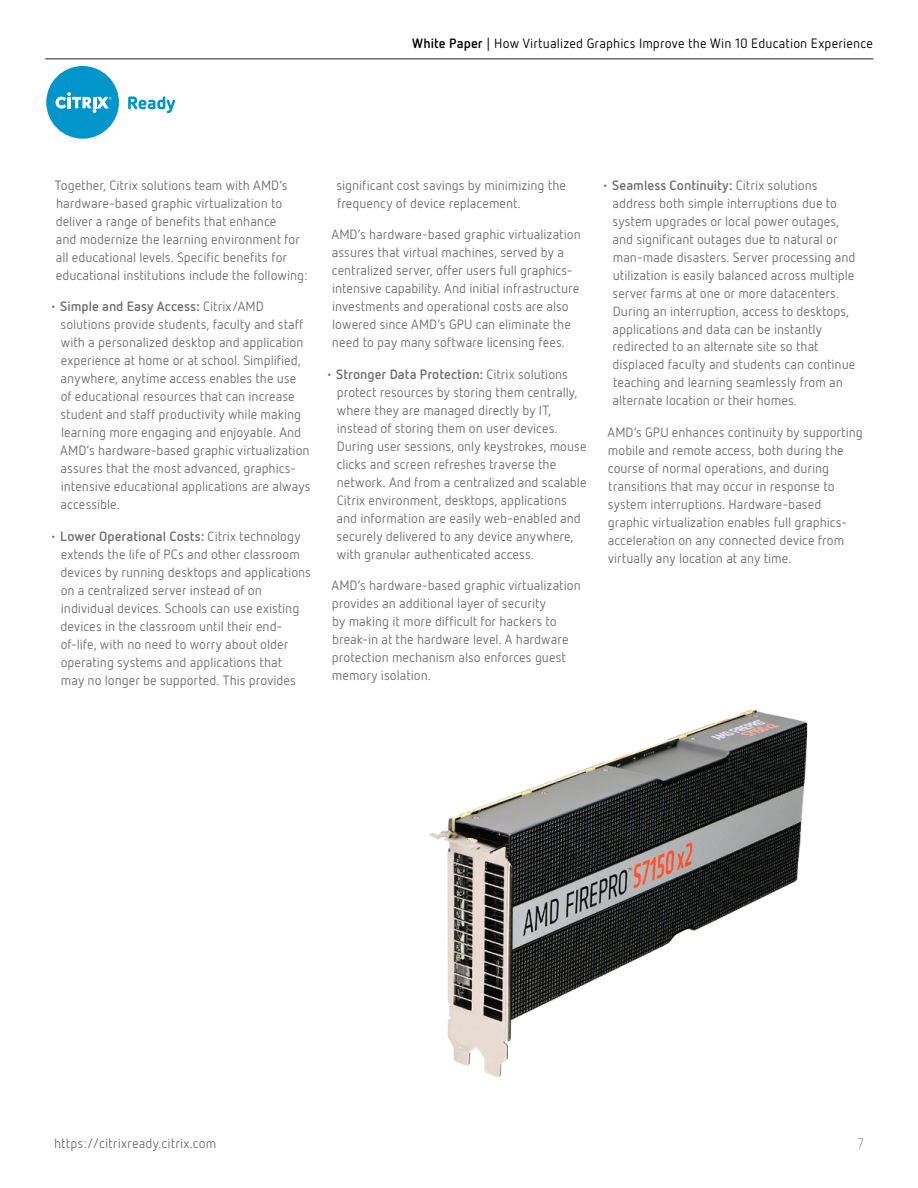
<style>
.page{position:relative;width:918px;height:1188px;background:#fff}
.page>*{position:absolute;margin:0;border:0;box-sizing:border-box;transform-origin:0 0}
.t1{font:13.5px/18px "Netto OT";color:#6d6e71}
.t2{font:13.5px "Netto OT";letter-spacing:.01em;color:#000}
.t3{font:300 13.5px "Netto OT";color:#6d6e71}
.s1{font-weight:700}
</style>
<div class="page">
<div style="left:46px;top:66px;width:73px;height:73px;background:#0096cb;border-radius:50%"></div>
<svg style="left:128px;top:96px;width:47px;height:17px"></svg>
<svg style="left:56px;top:92px;width:55px;height:21px"></svg>
<img style="left:429px;top:709px;width:379px;height:368px">
<hr style="left:45px;top:58px;width:828px;height:2px;background:#6d6e71">
<p class="t2" style="left:412px;top:35px;width:462px"><span class="s1">White Paper</span> | How Virtualized Graphics Improve the Win 10 Education Experience</p>
<p class="t1" style="left:55px;top:176px;width:254px">Together, Citrix solutions team with AMD’s hardware-based graphic virtualization to deliver a range of benefits that enhance<br>and modernize the learning environment for all educational levels. Specific benefits for educational institutions include the following:</p>
<p class="t1" style="left:60px;top:297px;width:252px;text-indent:-10px">• <span class="s1">Simple and Easy Access:</span> Citrix/AMD solutions provide students, faculty and staff with a personalized desktop and application experience at home or at school. Simplified, anywhere, anytime access enables the use<br>of educational resources that can increase student and staff productivity while making learning more engaging and enjoyable. And AMD’s hardware-based graphic virtualization assures that the most advanced, graphics&shy;intensive educational applications are always accessible.</p>
<p class="t1" style="left:61px;top:527px;width:252px;text-indent:-11px">• <span class="s1">Lower Operational Costs:</span> Citrix technology extends the life of PCs and other classroom devices by running desktops and applications on a centralized server instead of on individual devices. Schools can use existing devices in the classroom until their end&shy;of-life, with no need to worry about older operating systems and applications that<br>may no longer be supported. This provides</p>
<p class="t1" style="left:337px;top:176px;width:231px">significant cost savings by minimizing the frequency of device replacement.</p>
<p class="t1" style="left:331px;top:225px;width:251px">AMD’s hardware-based graphic virtualization assures that virtual machines, served by a centralized server, offer users full graphics&shy;intensive capability. And initial infrastructure investments and operational costs are also lowered since AMD’s GPU can eliminate the need to pay many software licensing fees.</p>
<p class="t1" style="left:337px;top:365px;width:252px;text-indent:-11px">• <span class="s1">Stronger Data Protection:</span> Citrix solutions protect resources by storing them centrally, where they are managed directly by IT, instead of storing them on user devices.<br>During user sessions, only keystrokes, mouse clicks and screen refreshes traverse the network. And from a centralized and scalable Citrix environment, desktops, applications and information are easily web-enabled and securely delivered to any device anywhere, with granular authenticated access.</p>
<p class="t1" style="left:331px;top:576px;width:251px">AMD’s hardware-based graphic virtualization provides an additional layer of security<br>by making it more difficult for hackers to break-in at the hardware level. A hardware protection mechanism also enforces guest memory isolation.</p>
<p class="t1" style="left:613px;top:176px;width:244px;text-indent:-11px">• <span class="s1">Seamless Continuity:</span> Citrix solutions address both simple interruptions due to system upgrades or local power outages, and significant outages due to natural or man-made disasters. Server processing and utilization is easily balanced across multiple server farms at one or more datacenters.<br>During an interruption, access to desktops, applications and data can be instantly redirected to an alternate site so that displaced faculty and students can continue teaching and learning seamlessly from an alternate location or their homes.</p>
<p class="t1" style="left:607px;top:423px;width:257px">AMD’s GPU enhances continuity by supporting mobile and remote access, both during the course of normal operations, and during transitions that may occur in response to system interruptions. Hardware-based graphic virtualization enables full graphics&shy;acceleration on any connected device from virtually any location at any time.</p>
<p class="t1" style="left:54px;top:1134px;width:164px">https://citrixready.citrix.com</p>
<p class="t3" style="left:858px;top:1135px;width:8px">7</p>
</div>
